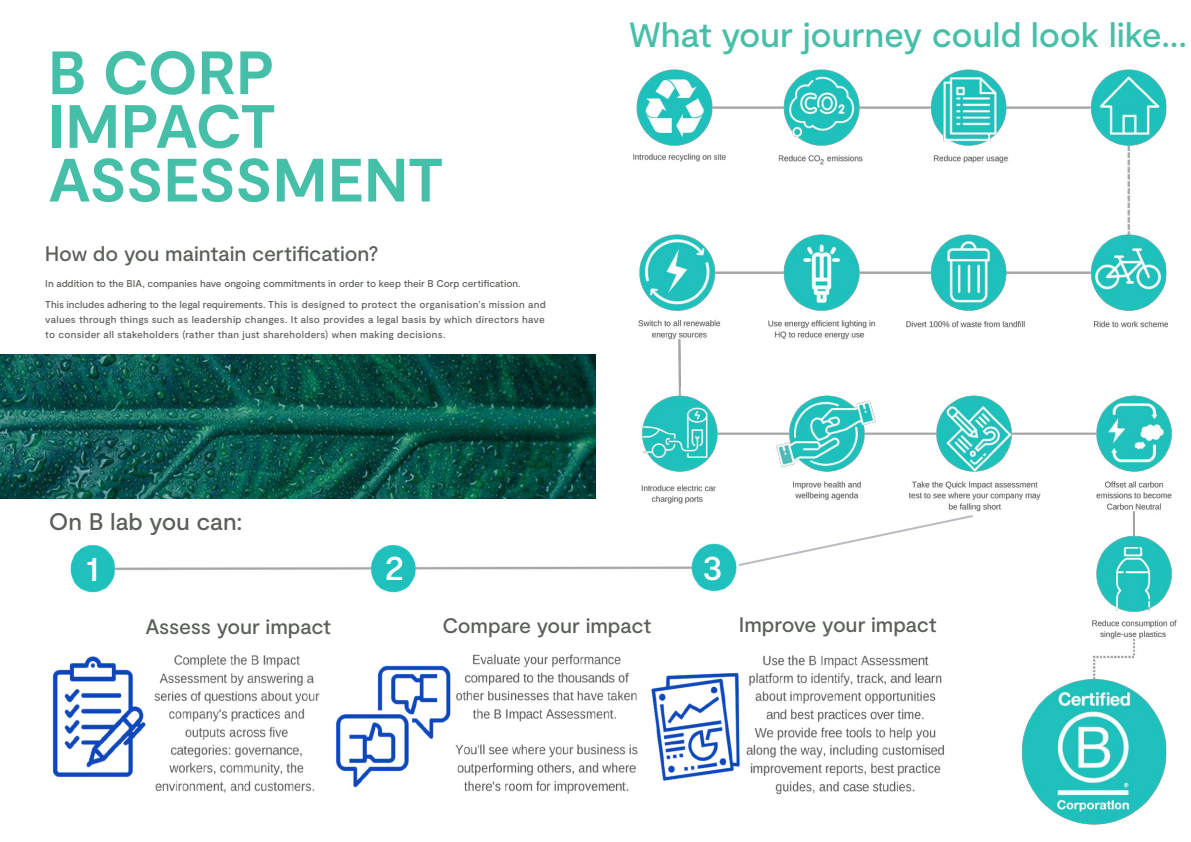
<style>
.page{position:relative;width:1191px;height:842px;background:#fff}
.page>*{position:absolute;margin:0;border:0;box-sizing:border-box;transform-origin:0 0}
.t1{font:700 61px/53.7px "Moderat";letter-spacing:-.01em;color:#46bfa8}
.t2{font:500 36px "Moderat";color:#fff}
.t3{font:500 35px "Moderat";letter-spacing:-.005em;color:#46bfa8}
.t4{font:500 24px "Moderat";color:#5b605a}
.t5{font:500 21px "Moderat";letter-spacing:-.005em;color:#5b605a}
.t6{font:500 10px/20.7px "Moderat";letter-spacing:-.005em;color:#5b605a}
.t7{font:500 10px/15px "Moderat";letter-spacing:.015em;color:#5b605a}
</style>
<div class="page">
<img style="left:633px;top:69px;width:544px;height:756px">
<img style="left:52px;top:539px;width:892px;height:255px">
<svg style="left:736px;top:514px;width:239px;height:53px"></svg>
<img style="left:0;top:354px;width:595px;height:145px">
<h1 class="t1" style="left:48px;top:49px;width:397px">B CORP<br>IMPACT<br>ASSESSMENT</h1>
<h3 class="t5" style="left:45px;top:241px;width:335px">How do you maintain certification?</h3>
<p class="t6" style="left:45px;top:274px;width:502px">In addition to the BIA, companies have ongoing commitments in order to keep their B Corp certification.<br>This includes adhering to the legal requirements. This is designed to protect the organisation’s mission and</p>
<p class="t7" style="left:45px;top:312px;width:501px">values through things such as leadership changes. It also provides a legal basis by which directors have to consider all stakeholders (rather than just shareholders) when making decisions.</p>
<h3 class="t4" style="left:49px;top:508px;width:195px">On B lab you can:</h3>
<h3 class="t3" style="left:629px;top:14px;width:559px">What your journey could look like...</h3>
<h2 class="t2" style="left:85px;top:548px;width:15px">1</h2>
<h2 class="t2" style="left:384px;top:547px;width:21px">2</h2>
<h2 class="t2" style="left:702px;top:546px;width:22px">3</h2>
<h3 class="t5" style="left:442px;top:613px;width:210px">Compare your impact</h3>
<h3 class="t5" style="left:738px;top:612px;width:199px">Improve your impact</h3>
<h3 class="t5" style="left:145px;top:614px;width:187px">Assess your impact</h3>
</div>
